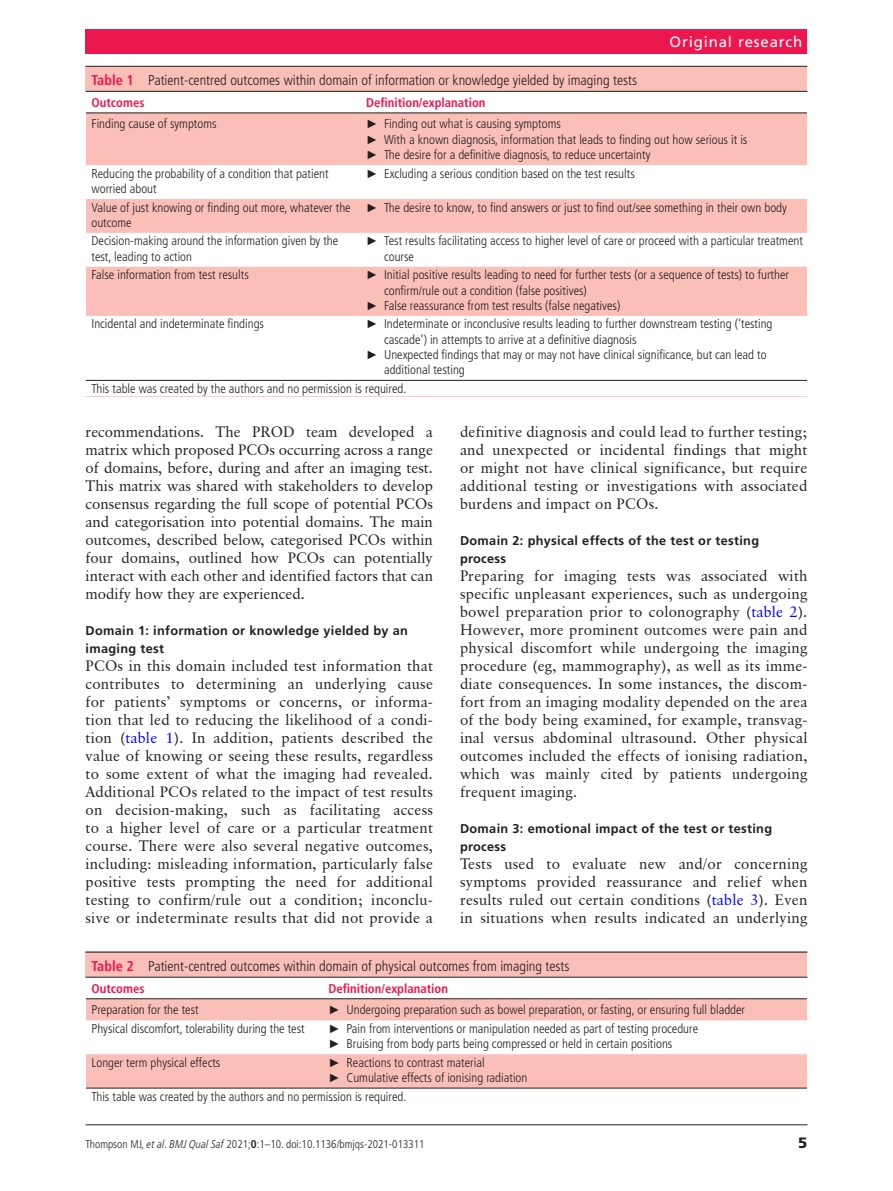
<style>
.page{position:relative;width:893px;height:1191px;background:#fff}
.page>*{position:absolute;margin:0;border:0;box-sizing:border-box;transform-origin:0 0}
.t1{font:15px/18px "Classical Garamond BT";letter-spacing:.015em;color:#231f20;text-align:justify}
.t2{font:15px "Frutiger LT Std";letter-spacing:.055em;color:#fff}
.t3{font:900 15px "Frutiger LT Std";color:#231f20}
.t4{font:300 condensed 14.25px "Frutiger LT Pro";color:#231f20}
.t5{font:300 condensed 12.75px/15.3px "Frutiger LT Pro";color:#231f20}
.t6{font:700 12.75px/18px "Frutiger LT Std";letter-spacing:.025em;color:#231f20}
.t7{font:700 condensed 12.75px "Frutiger LT Pro";color:#ed174f}
.t8{font:300 condensed 11.25px "Frutiger LT Pro";color:#231f20}
.s1{font-weight:700;color:#ed174f}
.s2{font-family:"Arial";font-weight:400;font-stretch:normal;font-size:12px}
.s3{color:#00f}
.s4{font-style:italic}
.s5{font-weight:700}
</style>
<div class="page">
<hr style="left:86px;top:1124px;width:721px;height:1px;background:#231f20">
<div style="left:86px;top:30px;width:721px;height:24px;background:#ed174f"></div>
<div style="left:86px;top:66px;width:721px;height:330px;background:#fabfb7"></div>
<hr style="left:86px;top:66px;width:721px;height:1px;background:#231f20">
<div style="left:86px;top:92px;width:721px;height:304px;background:#fff"></div>
<svg style="left:86px;top:114px;width:721px;height:51px"></svg>
<svg style="left:86px;top:165px;width:721px;height:215px;fill:#fff"></svg>
<hr style="left:85px;top:91px;width:275px;height:1px;background:#231f20">
<hr style="left:86px;top:113px;width:274px;height:1px;background:#231f20">
<hr style="left:360px;top:91px;width:448px;height:1px;background:#231f20">
<hr style="left:360px;top:113px;width:447px;height:1px;background:#231f20">
<hr style="left:86px;top:380px;width:274px;height:1px;background:#231f20">
<hr style="left:360px;top:380px;width:447px;height:1px;background:#231f20">
<div style="left:86px;top:952px;width:721px;height:152px;background:#fabfb7"></div>
<hr style="left:86px;top:951px;width:721px;height:1px;background:#231f20">
<div style="left:86px;top:1088px;width:721px;height:16px;background:#fff"></div>
<svg style="left:86px;top:1054px;width:721px;height:1px"></svg>
<hr style="left:85px;top:976px;width:237px;height:1px;background:#231f20">
<hr style="left:322px;top:976px;width:486px;height:1px;background:#231f20">
<hr style="left:86px;top:1087px;width:237px;height:1px;background:#231f20">
<hr style="left:322px;top:1087px;width:485px;height:1px;background:#231f20">
<svg style="left:85px;top:977px;width:723px;height:77px"></svg>
<hr style="left:807px;top:1020px;width:1px;height:34px;background:#fff">
<p class="t2" style="left:670px;top:33px;width:134px">Original research</p>
<p class="t4" style="left:92px;top:72px;width:547px"><span class="s1">Table 1</span> Patient-centred outcomes within domain of information or knowledge yielded by imaging tests</p>
<p class="t7" style="left:92px;top:95px;width:55px">Outcomes</p>
<p class="t7" style="left:366px;top:95px;width:121px">Definition/explanation</p>
<p class="t5" style="left:92px;top:117px;width:127px">Finding cause of symptoms</p>
<p class="t5" style="left:366px;top:117px;width:383px"><span class="s2">►</span> Finding out what is causing symptoms<br><span class="s2">►</span> With a known diagnosis, information that leads to finding out how serious it is <span class="s2">►</span> The desire for a definitive diagnosis, to reduce uncertainty</p>
<p class="t5" style="left:92px;top:166px;width:239px">Reducing the probability of a condition that patient worried about</p>
<p class="t5" style="left:366px;top:166px;width:270px"><span class="s2">►</span> Excluding a serious condition based on the test results</p>
<p class="t5" style="left:92px;top:200px;width:261px">Value of just knowing or finding out more, whatever the outcome</p>
<p class="t5" style="left:366px;top:200px;width:422px"><span class="s2">►</span> The desire to know, to find answers or just to find out/see something in their own body</p>
<p class="t5" style="left:92px;top:233px;width:248px">Decision-making around the information given by the test, leading to action</p>
<p class="t5" style="left:384px;top:233px;width:420px;text-indent:-18px"><span class="s2">►</span> Test results facilitating access to higher level of care or proceed with a particular treatment course</p>
<p class="t5" style="left:92px;top:267px;width:159px">False information from test results</p>
<p class="t5" style="left:366px;top:267px;width:424px"><span class="s2">►</span> Initial positive results leading to need for further tests (or a sequence of tests) to further</p>
<p class="t5" style="left:384px;top:283px;width:204px">confirm/rule out a condition (false positives)</p>
<p class="t5" style="left:366px;top:298px;width:256px"><span class="s2">►</span> False reassurance from test results (false negatives)</p>
<p class="t5" style="left:92px;top:316px;width:174px">Incidental and indeterminate findings</p>
<p class="t5" style="left:366px;top:316px;width:408px"><span class="s2">►</span> Indeterminate or inconclusive results leading to further downstream testing (‘testing</p>
<p class="t5" style="left:384px;top:332px;width:254px">cascade’) in attempts to arrive at a definitive diagnosis</p>
<p class="t5" style="left:366px;top:347px;width:402px"><span class="s2">►</span> Unexpected findings that may or may not have clinical significance, but can lead to</p>
<p class="t5" style="left:384px;top:362px;width:82px">additional testing</p>
<p class="t5" style="left:92px;top:381px;width:316px">This table was created by the authors and no permission is required.</p>
<p class="t1" style="left:85px;top:422px;width:349px">recommendations. The PROD team developed a matrix which proposed PCOs occurring across a range of domains, before, during and after an imaging test.<br>This matrix was shared with stakeholders to develop consensus regarding the full scope of potential PCOs and categorisation into potential domains. The main outcomes, described below, categorised PCOs within four domains, outlined how PCOs can potentially interact with each other and identified factors that can modify how they are experienced.</p>
<p class="t6" style="left:86px;top:621px;width:324px">Domain 1: information or knowledge yielded by an imaging test</p>
<p class="t1" style="left:86px;top:656px;width:349px">PCOs in this domain included test information that contributes to determining an underlying cause for patients’ symptoms or concerns, or informa&shy;tion that led to reducing the likelihood of a condi&shy;tion (<span class="s3">table 1</span>). In addition, patients described the value of knowing or seeing these results, regardless to some extent of what the imaging had revealed.<br>Additional PCOs related to the impact of test results on decision-making, such as facilitating access to a higher level of care or a particular treatment course. There were also several negative outcomes, including: misleading information, particularly false positive tests prompting the need for additional testing to confirm/rule out a condition; inconclu&shy;sive or indeterminate results that did not provide a</p>
<p class="t1" style="left:460px;top:422px;width:349px">definitive diagnosis and could lead to further testing; and unexpected or incidental findings that might or might not have clinical significance, but require additional testing or investigations with associated burdens and impact on PCOs.</p>
<p class="t6" style="left:460px;top:531px;width:301px">Domain 2: physical effects of the test or testing process</p>
<p class="t1" style="left:460px;top:566px;width:349px">Preparing for imaging tests was associated with specific unpleasant experiences, such as undergoing bowel preparation prior to colonography (<span class="s3">table 2</span>).<br>However, more prominent outcomes were pain and physical discomfort while undergoing the imaging procedure (eg, mammography), as well as its imme&shy;diate consequences. In some instances, the discom&shy;fort from an imaging modality depended on the area of the body being examined, for example, transvag&shy;inal versus abdominal ultrasound. Other physical outcomes included the effects of ionising radiation, which was mainly cited by patients undergoing frequent imaging.</p>
<p class="t6" style="left:460px;top:819px;width:314px">Domain 3: emotional impact of the test or testing process</p>
<p class="t1" style="left:460px;top:854px;width:349px">Tests used to evaluate new and/or concerning symptoms provided reassurance and relief when results ruled out certain conditions (<span class="s3">table 3</span>). Even in situations when results indicated an underlying</p>
<p class="t4" style="left:92px;top:957px;width:480px"><span class="s1">Table 2</span> Patient-centred outcomes within domain of physical outcomes from imaging tests</p>
<p class="t7" style="left:92px;top:980px;width:55px">Outcomes</p>
<p class="t7" style="left:328px;top:980px;width:121px">Definition/explanation</p>
<p class="t5" style="left:92px;top:1002px;width:109px">Preparation for the test</p>
<p class="t5" style="left:328px;top:1002px;width:418px"><span class="s2">►</span> Undergoing preparation such as bowel preparation, or fasting, or ensuring full bladder</p>
<p class="t5" style="left:92px;top:1021px;width:215px">Physical discomfort, tolerability during the test</p>
<p class="t5" style="left:328px;top:1021px;width:371px"><span class="s2">►</span> Pain from interventions or manipulation needed as part of testing procedure <span class="s2">►</span> Bruising from body parts being compressed or held in certain positions</p>
<p class="t5" style="left:92px;top:1054px;width:130px">Longer term physical effects</p>
<p class="t5" style="left:328px;top:1054px;width:200px"><span class="s2">►</span> Reactions to contrast material<br><span class="s2">►</span> Cumulative effects of ionising radiation</p>
<p class="t5" style="left:92px;top:1088px;width:316px">This table was created by the authors and no permission is required.</p>
<p class="t8" style="left:86px;top:1137px;width:341px">Thompson MJ, <span class="s4">et al</span>. <span class="s4">BMJ Qual Saf</span> 2021;<span class="s5">0</span>:1–10. doi:10.1136/bmjqs-2021-013311</p>
<p class="t3" style="left:798px;top:1133px;width:11px">5</p>
</div>
